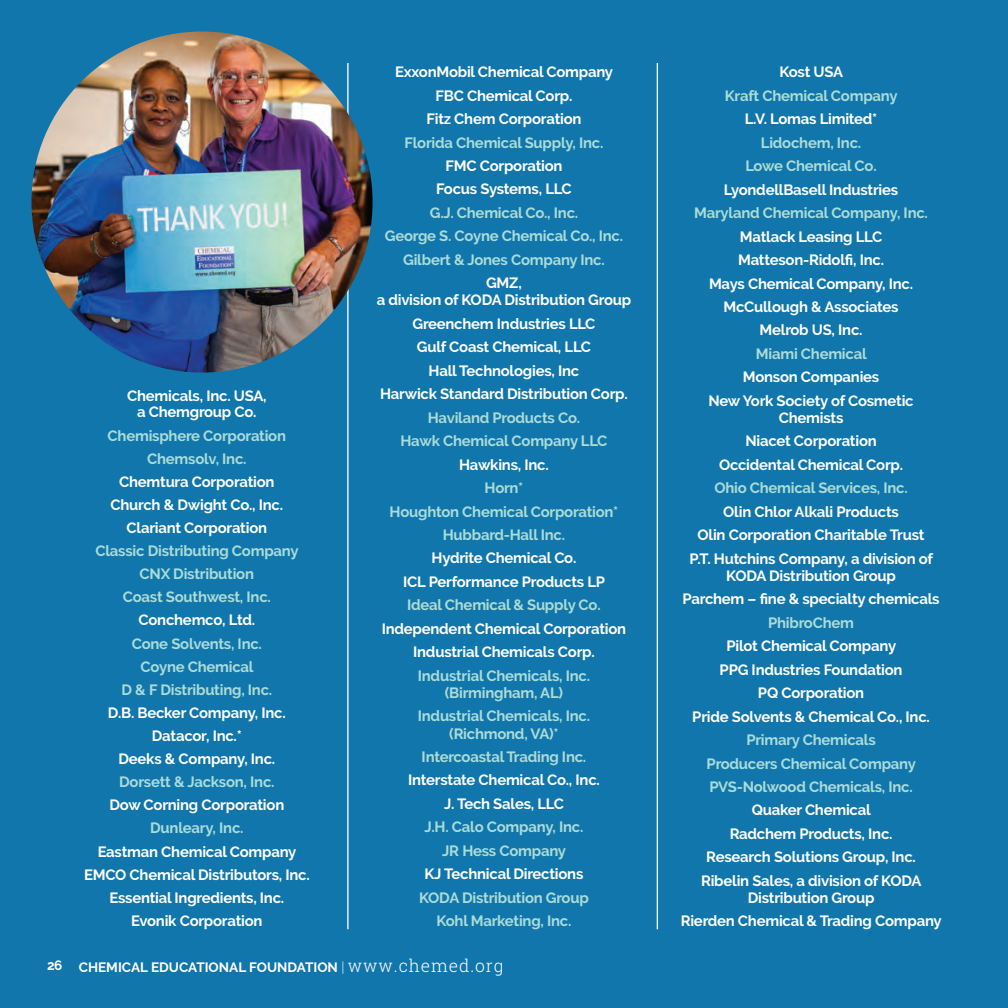
<style>
.page{position:relative;width:1008px;height:1008px;background:#fff}
.page>*{position:absolute;margin:0;border:0;box-sizing:border-box;transform-origin:0 0}
.t1{font:700 14.88px/23.4px "Raleway";letter-spacing:-.015em;color:#fff;text-align:center}
.t2{font:700 14.88px/23.4px "Raleway";letter-spacing:-.015em;color:#acdcd8;text-align:center}
.t3{font:700 13.65px "Raleway";color:#fff}
.s1{font-weight:300}
.s2{font-family:"Roboto Slab";font-weight:300;font-size:17.5px}
</style>
<div class="page">
<div style="left:0;top:0;width:1007px;height:1008px;background:#1076ab"></div>
<hr style="left:1007px;top:186px;width:1px;height:822px;background:#1076ab">
<img style="left:1007px;top:1px;width:1px;height:185px">
<hr style="left:347px;top:63px;width:2px;height:866px;background:#fff">
<hr style="left:657px;top:63px;width:1px;height:866px;background:#fff">
<img style="left:32px;top:32px;width:341px;height:341px;border-radius:50%">
<p class="t1" style="left:127px;top:387px;width:141px;line-height:16.8px">chemicals, inc. usa, a chemgroup co.</p>
<p class="t2" style="left:108px;top:424px;width:180px">chemisphere corporation chemsolv, inc.</p>
<p class="t1" style="left:111px;top:470px;width:174px">chemtura corporation church &amp; dwight co., inc. clariant corporation</p>
<p class="t2" style="left:95px;top:539px;width:205px">classic distributing company cnx distribution<br>coast southwest, inc.</p>
<p class="t1" style="left:139px;top:609px;width:118px">conchemco, ltd.</p>
<p class="t2" style="left:122px;top:632px;width:152px">cone solvents, inc. coyne chemical<br>d &amp; F distributing, inc.</p>
<p class="t1" style="left:108px;top:701px;width:179px">d.b. becker company, inc. datacor, inc.*<br>deeks &amp; company, inc.</p>
<p class="t2" style="left:119px;top:770px;width:157px">dorsett &amp; Jackson, inc.</p>
<p class="t1" style="left:109px;top:793px;width:176px">dow corning corporation</p>
<p class="t2" style="left:150px;top:817px;width:95px">dunleary, inc.</p>
<p class="t1" style="left:84px;top:840px;width:227px">Eastman chemical company<br>EMco chemical distributors, inc.<br>Essential ingredients, inc.<br>Evonik corporation</p>
<p class="t1" style="left:395px;top:60px;width:219px">ExxonMobil chemical company<br>Fbc chemical corp.<br>Fitz chem corporation</p>
<p class="t2" style="left:405px;top:131px;width:200px">Florida chemical supply, inc.</p>
<p class="t1" style="left:436px;top:154px;width:137px">FMc corporation<br>Focus systems, llc</p>
<p class="t2" style="left:385px;top:201px;width:240px">G.J. chemical co., inc.<br>George s. coyne chemical co., inc.<br>Gilbert &amp; Jones company inc.</p>
<p class="t1" style="left:377px;top:275px;width:256px;line-height:17.2px">GMz,<br>a division of Koda distribution Group</p>
<p class="t1" style="left:380px;top:312px;width:249px">Greenchem industries llc<br>Gulf coast chemical, llc<br>hall technologies, inc<br>harwick standard distribution corp.</p>
<p class="t2" style="left:401px;top:406px;width:208px">haviland Products co.<br>hawk chemical company llc</p>
<p class="t1" style="left:459px;top:453px;width:91px">hawkins, inc.</p>
<p class="t2" style="left:390px;top:476px;width:230px">horn*<br>houghton chemical corporation* hubbard-hall inc.</p>
<p class="t1" style="left:403px;top:547px;width:203px">hydrite chemical co.<br>icl Performance Products lP</p>
<p class="t2" style="left:407px;top:593px;width:195px">ideal chemical &amp; supply co.</p>
<p class="t1" style="left:382px;top:617px;width:246px">independent chemical corporation industrial chemicals corp.</p>
<p class="t2" style="left:418px;top:667px;width:174px;line-height:17.2px">industrial chemicals, inc. (birmingham, al)</p>
<p class="t2" style="left:418px;top:708px;width:174px;line-height:17.2px">industrial chemicals, inc. (Richmond, va)*</p>
<p class="t2" style="left:422px;top:745px;width:166px">intercoastal trading inc.</p>
<p class="t1" style="left:408px;top:769px;width:193px">interstate chemical co., inc.<br>J. tech sales, llc</p>
<p class="t2" style="left:425px;top:815px;width:160px">J.h. calo company, inc.<br>JR hess company</p>
<p class="t1" style="left:425px;top:862px;width:160px">KJ technical directions</p>
<p class="t2" style="left:419px;top:886px;width:171px">Koda distribution Group<br>Kohl Marketing, inc.</p>
<p class="t3" style="left:47px;top:959px;width:458px">26 chEMical Educational Foundation <span class="s1">|</span> <span class="s2">www.chemed.org</span></p>
<p class="t1" style="left:779px;top:60px;width:65px">Kost usa</p>
<p class="t2" style="left:725px;top:84px;width:174px">Kraft chemical company</p>
<p class="t1" style="left:745px;top:107px;width:134px">l.v. lomas limited*</p>
<p class="t2" style="left:745px;top:131px;width:133px">lidochem, inc. lowe chemical co.</p>
<p class="t1" style="left:724px;top:178px;width:176px">lyondellbasell industries</p>
<p class="t2" style="left:694px;top:201px;width:235px">Maryland chemical company, inc.</p>
<p class="t1" style="left:709px;top:225px;width:206px">Matlack leasing llc<br>Matteson-Ridolfi, inc.<br>Mays chemical company, inc.<br>Mccullough &amp; associates<br>Melrob us, inc.</p>
<p class="t2" style="left:756px;top:342px;width:112px">Miami chemical</p>
<p class="t1" style="left:708px;top:365px;width:207px">Monson companies<br>new york society of cosmetic</p>
<p class="t1" style="left:719px;top:406px;width:186px">chemists<br>niacet corporation occidental chemical corp.</p>
<p class="t2" style="left:714px;top:476px;width:195px">ohio chemical services, inc.</p>
<p class="t1" style="left:690px;top:500px;width:245px">olin chlor alkali Products<br>olin corporation charitable trust<br>P.t. hutchins company, a division of</p>
<p class="t1" style="left:683px;top:564px;width:259px">Koda distribution Group<br>Parchem – fine &amp; specialty chemicals</p>
<p class="t2" style="left:768px;top:611px;width:87px">Phibrochem</p>
<p class="t1" style="left:692px;top:634px;width:239px">Pilot chemical company<br>PPG industries Foundation<br>PQ corporation<br>Pride solvents &amp; chemical co., inc.</p>
<p class="t2" style="left:707px;top:728px;width:211px">Primary chemicals<br>Producers chemical company<br>Pvs-nolwood chemicals, inc.</p>
<p class="t1" style="left:701px;top:799px;width:222px">Quaker chemical<br>Radchem Products, inc.<br>Research solutions Group, inc.<br>Ribelin sales, a division of Koda</p>
<p class="t1" style="left:681px;top:886px;width:262px">distribution Group<br>Rierden chemical &amp; trading company</p>
</div>
